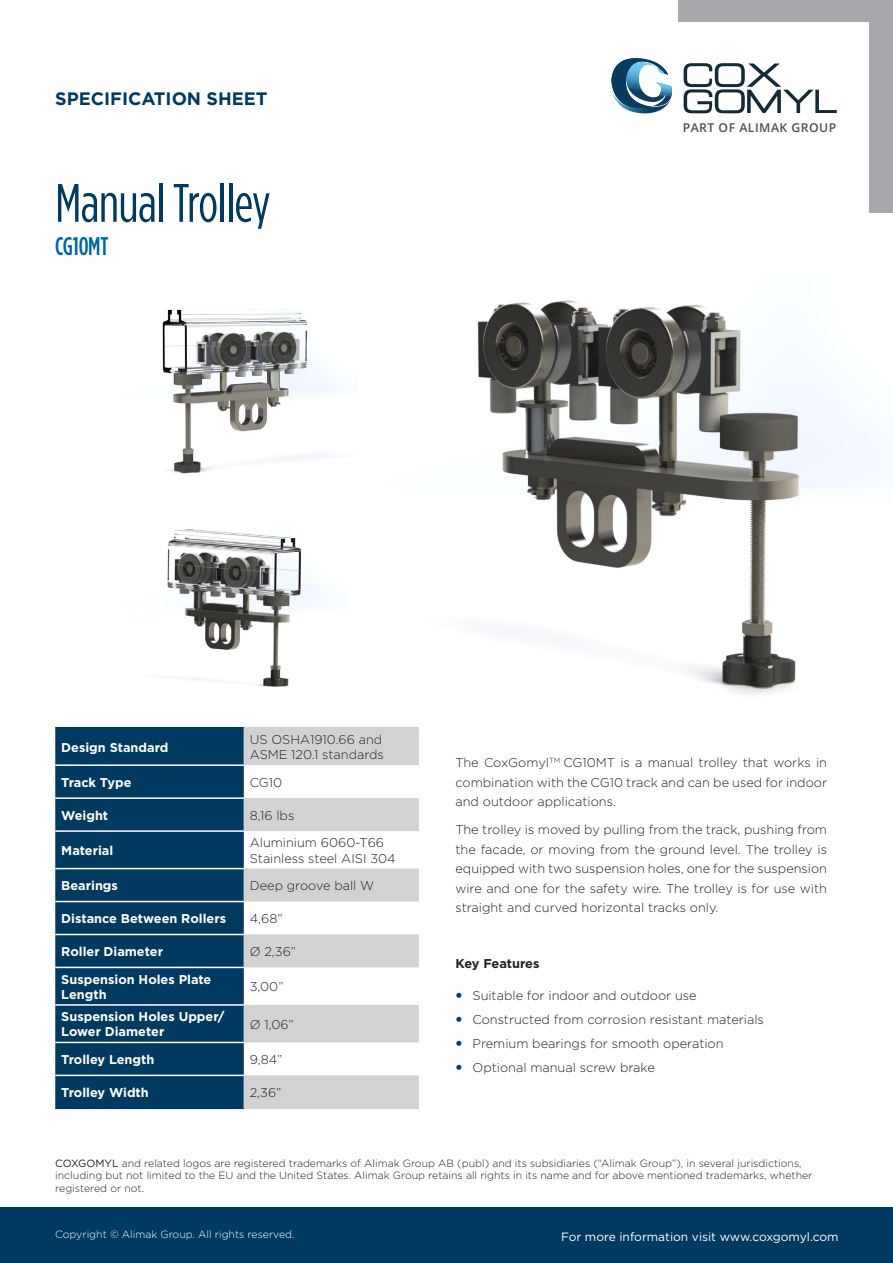
<style>
.page{position:relative;width:893px;height:1263px;background:#fff}
.page>*{position:absolute;margin:0;border:0;box-sizing:border-box;transform-origin:0 0}
.heading{font:54px "Gotham Condensed";letter-spacing:-.01em;color:#003a60}
.heading-2{font:500 25.5px "Gotham Condensed";letter-spacing:-.01em;color:#0065a1}
.t1{font:700 18px "Gotham";color:#003a60}
.text_bold{font:300 12.75px/19.5px "Gotham";color:#231f20;text-align:justify}
.t2{font:700 12.75px/15.3px "Gotham";color:#fff}
.text_bold-2{font:700 12.75px "Gotham";letter-spacing:-.005em;color:#231f20}
.t3{font:600 12.15px "Open Sans";letter-spacing:.04em;color:#4f4f51}
.t4{font:12px "Gotham";color:#fff}
.text{font:300 10.5px/12.6px "Gotham";color:#231f20}
.text-2{font:300 10.5px "Gotham";color:#fff}
.s1{font-weight:400}
</style>
<div class="page">
<div style="left:870px;top:0;width:23px;height:213px;background:#a8a9ad"></div>
<div style="left:678px;top:0;width:213px;height:21px;background:#a8a9ad"></div>
<img style="left:477px;top:300px;width:413px;height:396px">
<img style="left:167px;top:529px;width:152px;height:158px">
<img style="left:162px;top:309px;width:170px;height:165px">
<svg style="left:684px;top:63px;width:153px;height:50px"></svg>
<svg style="left:611px;top:58px;width:61px;height:56px"></svg>
<div style="left:0;top:1208px;width:893px;height:55px;background:#003a60"></div>
<div style="left:55px;top:728px;width:189px;height:379px;background:#003a60"></div>
<svg style="left:244px;top:728px;width:175px;height:379px;fill:#d1d2d4"></svg>
<hr style="left:55px;top:764px;width:189px;height:2px;background:#fff">
<hr style="left:55px;top:797px;width:189px;height:2px;background:#fff">
<hr style="left:55px;top:830px;width:189px;height:2px;background:#fff">
<hr style="left:55px;top:868px;width:189px;height:1px;background:#fff">
<hr style="left:55px;top:901px;width:189px;height:1px;background:#fff">
<hr style="left:55px;top:934px;width:189px;height:1px;background:#fff">
<hr style="left:55px;top:967px;width:189px;height:1px;background:#fff">
<hr style="left:55px;top:1004px;width:189px;height:2px;background:#fff">
<hr style="left:55px;top:1042px;width:189px;height:1px;background:#fff">
<hr style="left:55px;top:1075px;width:189px;height:1px;background:#fff">
<hr style="left:244px;top:727px;width:175px;height:1px;background:#d1d3d4">
<hr style="left:244px;top:1107px;width:175px;height:2px;background:#d1d3d4">
<hr style="left:55px;top:1107px;width:189px;height:2px;background:#003a60">
<hr style="left:55px;top:727px;width:189px;height:1px;background:#003a60">
<h3 class="t1" style="left:55px;top:87px;width:214px">SPECIFICATION SHEET</h3>
<p class="heading" style="left:55px;top:172px;width:217px">Manual Trolley</p>
<p class="heading-2" style="left:55px;top:232px;width:55px">CG10MT</p>
<p class="t3" style="left:683px;top:119px;width:155px">PART OF ALIMAK GROUP</p>
<p class="t2" style="left:61px;top:739px;width:109px">Design Standard</p>
<p class="text_bold" style="left:250px;top:731px;width:136px;line-height:15.3px">US OSHA1910.66 and<br>ASME 120.1 standards</p>
<p class="t2" style="left:61px;top:774px;width:72px">Track Type</p>
<p class="text_bold" style="left:250px;top:772px;width:34px">CG10</p>
<p class="t2" style="left:61px;top:807px;width:48px">Weight</p>
<p class="text_bold" style="left:250px;top:805px;width:46px">8,16 lbs</p>
<p class="t2" style="left:61px;top:843px;width:54px">Material</p>
<p class="text_bold" style="left:250px;top:833px;width:136px">Aluminium 6060-T66</p>
<p class="text_bold" style="left:250px;top:848px;width:147px">Stainless steel AISI 304</p>
<p class="t2" style="left:61px;top:878px;width:58px">Bearings</p>
<p class="text_bold" style="left:250px;top:875px;width:126px">Deep groove ball W</p>
<p class="t2" style="left:61px;top:911px;width:166px">Distance Between Rollers</p>
<p class="text_bold" style="left:250px;top:908px;width:34px">4,68”</p>
<p class="t2" style="left:61px;top:944px;width:103px">Roller Diameter</p>
<p class="text_bold" style="left:250px;top:941px;width:48px">Ø 2,36”</p>
<p class="t2" style="left:61px;top:971px;width:152px">Suspension Holes Plate<br>Length</p>
<p class="text_bold" style="left:250px;top:977px;width:35px">3,00”</p>
<p class="t2" style="left:61px;top:1009px;width:165px">Suspension Holes Upper/<br>Lower Diameter</p>
<p class="text_bold" style="left:250px;top:1014px;width:46px">Ø 1,06”</p>
<p class="t2" style="left:61px;top:1052px;width:95px">Trolley Length</p>
<p class="text_bold" style="left:250px;top:1049px;width:34px">9,84”</p>
<p class="t2" style="left:61px;top:1085px;width:89px">Trolley Width</p>
<p class="text_bold" style="left:250px;top:1082px;width:33px">2,36”</p>
<p class="text_bold" style="left:455px;top:752px;width:373px">The CoxGomyl<sup>TM</sup> CG10MT is a manual trolley that works in combination with the CG10 track and can be used for indoor and outdoor applications.</p>
<p class="text_bold" style="left:455px;top:819px;width:373px">The trolley is moved by pulling from the track, pushing from the facade, or moving from the ground level. The trolley is equipped with two suspension holes, one for the suspension wire and one for the safety wire. The trolley is for use with straight and curved horizontal tracks only.</p>
<p class="text_bold-2" style="left:455px;top:955px;width:85px">Key Features</p>
<p class="text_bold" style="left:472px;top:986px;width:226px">Suitable for indoor and outdoor use</p>
<p class="text_bold" style="left:472px;top:1009px;width:293px">Constructed from corrosion resistant materials</p>
<p class="text_bold" style="left:472px;top:1033px;width:253px">Premium bearings for smooth operation</p>
<p class="text_bold" style="left:472px;top:1057px;width:184px">Optional manual screw brake</p>
<p class="text" style="left:55px;top:1156px;width:759px"><span class="s1">COXGOMYL</span> and related logos are registered trademarks of Alimak Group AB (publ) and its subsidiaries (“Alimak Group”), in several jurisdictions, including but not limited to the EU and the United States. Alimak Group retains all rights in its name and for above mentioned trademarks, whether registered or not.</p>
<p class="text-2" style="left:55px;top:1228px;width:241px">Copyright © Alimak Group. All rights reserved.</p>
<p class="t4" style="left:561px;top:1229px;width:279px">For more information visit www.coxgomyl.com</p>
</div>
